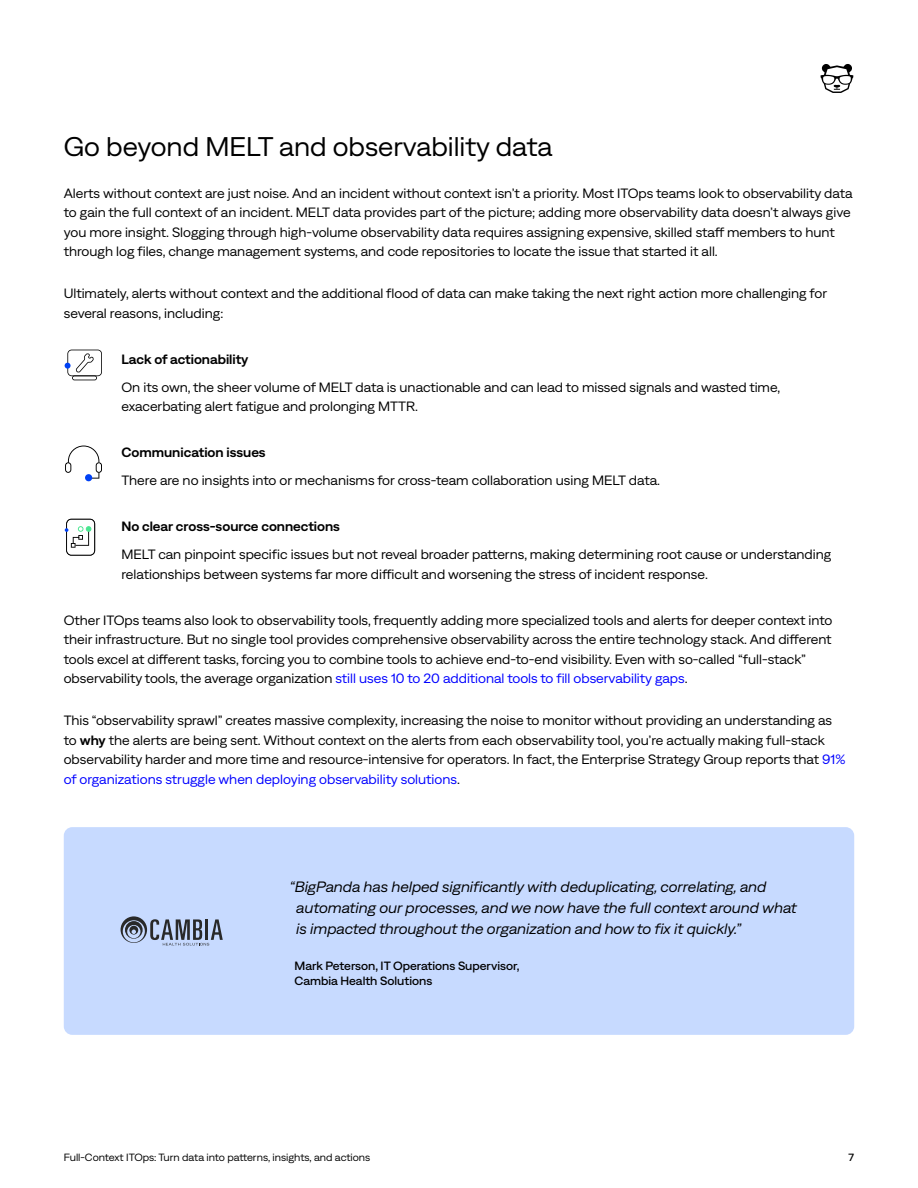
<style>
.page{position:relative;width:918px;height:1188px;background:#fff}
.page>*{position:absolute;margin:0;border:0;box-sizing:border-box;transform-origin:0 0}
.t1{font:27px "Denim WD";color:#000}
.t2{font:italic 15px "Denim WD";color:#000}
.t3{font:13.5px/19.5px "Denim WD";color:#000}
.t4{font:600 13.5px "Denim WD";color:#000}
.t5{font:500 12px "Denim WD";color:#000}
.t6{font:10.5px "Denim WD";color:#000}
.t7{font:500 10.5px "Denim WD";color:#000}
.s1{color:#00f}
.s2{font-weight:600}
</style>
<div class="page">
<svg style="left:820px;top:64px;width:33px;height:29px"></svg>
<div style="left:64px;top:827px;width:790px;height:208px;background:#c7daff;border-radius:9px"></div>
<svg style="left:121px;top:916px;width:102px;height:30px"></svg>
<svg style="left:65px;top:446px;width:37px;height:33px"></svg>
<div style="left:85px;top:474px;width:7px;height:7px;background:#0041f5;border-radius:50%"></div>
<svg style="left:65px;top:350px;width:37px;height:30px"></svg>
<svg style="left:65px;top:519px;width:30px;height:37px"></svg>
<p class="t1" style="left:64px;top:128px;width:490px">Go beyond MELT and observability data</p>
<p class="t3" style="left:64px;top:182px;width:790px">Alerts without context are just noise. And an incident without context isn’t a priority. Most ITOps teams look to observability data to gain the full context of an incident. MELT data provides part of the picture; adding more observability data doesn’t always give you more insight. Slogging through high-volume observability data requires assigning expensive, skilled staff members to hunt through log files, change management systems, and code repositories to locate the issue that started it all.</p>
<p class="t3" style="left:64px;top:283px;width:765px">Ultimately, alerts without context and the additional flood of data can make taking the next right action more challenging for several reasons, including:</p>
<p class="t4" style="left:122px;top:349px;width:129px">Lack of actionability</p>
<p class="t3" style="left:122px;top:376px;width:660px">On its own, the sheer volume of MELT data is unactionable and can lead to missed signals and wasted time, exacerbating alert fatigue and prolonging MTTR.</p>
<p class="t4" style="left:122px;top:443px;width:146px">Communication issues</p>
<p class="t3" style="left:122px;top:470px;width:540px">There are no insights into or mechanisms for cross-team collaboration using MELT data.</p>
<p class="t4" style="left:122px;top:517px;width:220px">No clear cross-source connections</p>
<p class="t3" style="left:122px;top:544px;width:711px">MELT can pinpoint specific issues but not reveal broader patterns, making determining root cause or understanding relationships between systems far more difficult and worsening the stress of incident response.</p>
<p class="t3" style="left:64px;top:609px;width:770px">Other ITOps teams also look to observability tools, frequently adding more specialized tools and alerts for deeper context into their infrastructure. But no single tool provides comprehensive observability across the entire technology stack. And different tools excel at different tasks, forcing you to combine tools to achieve end-to-end visibility. Even with so-called “full-stack” observability tools, the average organization <span class="s1">still uses 10 to 20 additional tools to fill observability gaps</span>.</p>
<p class="t3" style="left:64px;top:710px;width:783px">This “observability sprawl” creates massive complexity, increasing the noise to monitor without providing an understanding as to <span class="s2">why</span> the alerts are being sent. Without context on the alerts from each observability tool, you’re actually making full-stack observability harder and more time and resource-intensive for operators. In fact, the Enterprise Strategy Group reports that <span class="s1">91% of organizations struggle when deploying observability solutions</span>.</p>
<p class="t2" style="left:289px;top:876px;width:478px">“BigPanda has helped significantly with deduplicating, correlating, and</p>
<p class="t2" style="left:296px;top:897px;width:502px">automating our processes, and we now have the full context around what</p>
<p class="t2" style="left:296px;top:918px;width:446px">is impacted throughout the organization and how to fix it quickly.”</p>
<p class="t5" style="left:295px;top:957px;width:226px">Mark Peterson, IT Operations Supervisor,</p>
<p class="t5" style="left:295px;top:972px;width:139px">Cambia Health Solutions</p>
<p class="t6" style="left:64px;top:1150px;width:308px">Full-Context ITOps: Turn data into patterns, insights, and actions</p>
<p class="t7" style="left:849px;top:1150px;width:7px">7</p>
</div>
